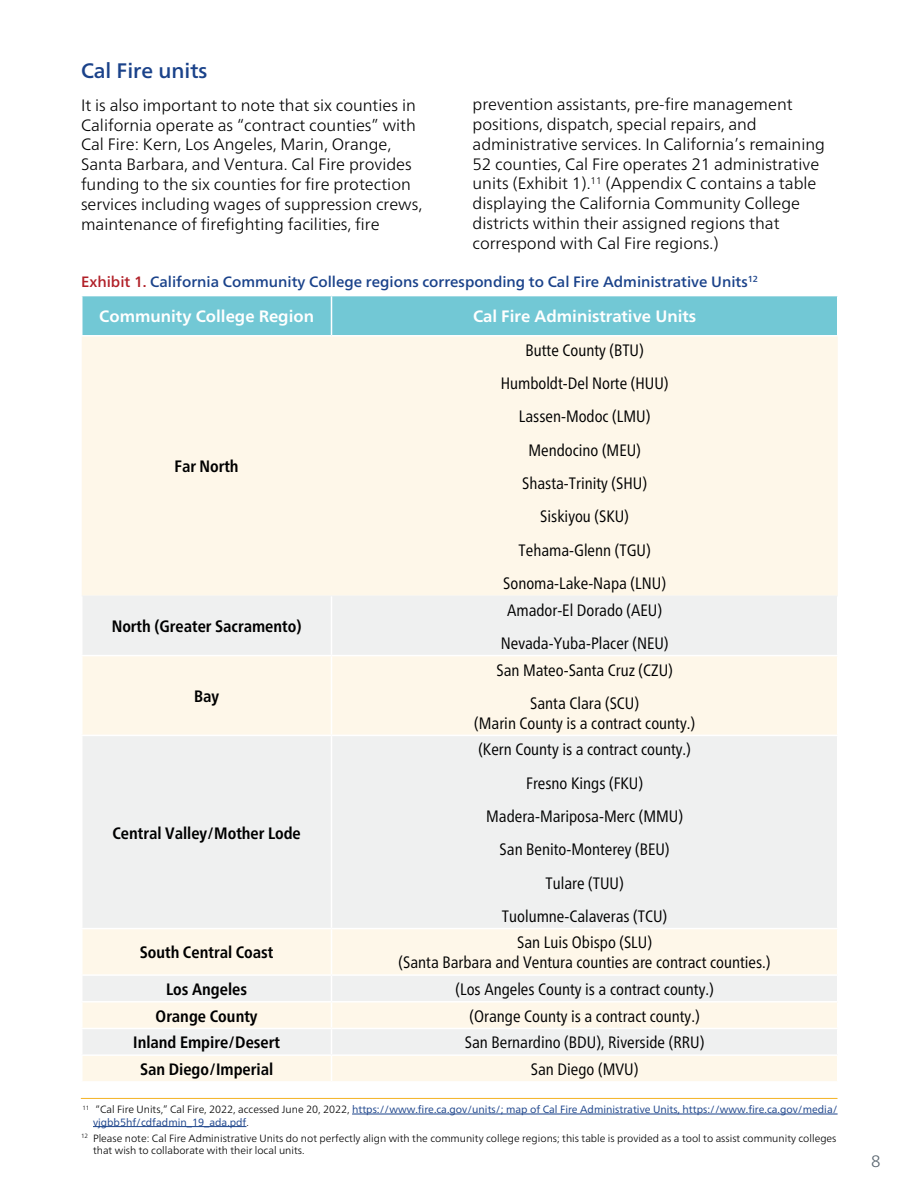
<style>
.page{position:relative;width:918px;height:1188px;background:#fff}
.page>*{position:absolute;margin:0;border:0;box-sizing:border-box;transform-origin:0 0}
.t1{font:500 21px "Frutiger Neue LT";color:#1a428a}
.t2{font:300 16.5px/19.8px "Frutiger Neue LT";color:#000}
.t3{font:condensed 16.5px/33.3px "Frutiger Neue LT";color:#000;text-align:center}
.t4{font:700 condensed 16.5px "Frutiger Neue LT";color:#000}
.t5{font:700 16.5px "Frutiger Neue LT";color:#fff}
.t6{font:300 16.5px "Frutiger Neue LT";color:#5b6670}
.t7{font:500 15px "Frutiger Neue LT";color:#1a428a}
.t8{font:300 10.5px/12.6px "Frutiger Neue LT";color:#000}
.t9{font:10.5px/12.6px "Frutiger Neue LT";color:#1a428a}
.s1{color:#b12028}
.s2{font-weight:300;color:#000}
</style>
<div class="page">
<div style="left:82px;top:296px;width:755px;height:39px;background:#72c8d5"></div>
<div style="left:82px;top:337px;width:756px;height:259px;background:#fef7e9"></div>
<div style="left:82px;top:596px;width:755px;height:59px;background:#eff0f0"></div>
<svg style="left:82px;top:656px;width:755px;height:425px;fill:#eff0f0"></svg>
<hr style="left:331px;top:296px;width:1px;height:39px;background:#fff">
<hr style="left:331px;top:596px;width:1px;height:59px;background:#fff">
<hr style="left:331px;top:656px;width:1px;height:79px;background:#fff">
<hr style="left:81px;top:735px;width:251px;height:1px;background:#fff">
<hr style="left:332px;top:735px;width:506px;height:1px;background:#fff">
<hr style="left:331px;top:736px;width:1px;height:192px;background:#fff">
<hr style="left:81px;top:928px;width:251px;height:1px;background:#fff">
<hr style="left:332px;top:928px;width:506px;height:1px;background:#fff">
<hr style="left:331px;top:929px;width:1px;height:45px;background:#fff">
<hr style="left:81px;top:974px;width:251px;height:2px;background:#fff">
<hr style="left:332px;top:974px;width:506px;height:2px;background:#fff">
<hr style="left:81px;top:1001px;width:251px;height:2px;background:#fff">
<hr style="left:332px;top:1001px;width:506px;height:2px;background:#fff">
<hr style="left:81px;top:1028px;width:251px;height:1px;background:#fff">
<hr style="left:332px;top:1028px;width:506px;height:1px;background:#fff">
<hr style="left:81px;top:1054px;width:251px;height:2px;background:#fff">
<hr style="left:332px;top:1054px;width:506px;height:2px;background:#fff">
<svg style="left:331px;top:976px;width:1px;height:105px"></svg>
<hr style="left:352px;top:1114px;width:486px;height:1px;background:#1a428a">
<hr style="left:93px;top:1126px;width:153px;height:1px;background:#1a428a">
<hr style="left:81px;top:1098px;width:756px;height:1px;background:#f4b223">
<p class="t1" style="left:81px;top:58px;width:128px">Cal Fire units</p>
<p class="t2" style="left:81px;top:95px;width:343px">It is also important to note that six counties in California operate as “contract counties” with Cal Fire: Kern, Los Angeles, Marin, Orange, Santa Barbara, and Ventura. Cal Fire provides funding to the six counties for fire protection services including wages of suppression crews, maintenance of firefighting facilities, fire</p>
<p class="t2" style="left:472px;top:94px;width:354px">prevention assistants, pre-fire management positions, dispatch, special repairs, and administrative services. In California’s remaining 52 counties, Cal Fire operates 21 administrative units (Exhibit 1).<sup>11</sup> (Appendix C contains a table displaying the California Community College districts within their assigned regions that correspond with Cal Fire regions.)</p>
<p class="t7" style="left:81px;top:272px;width:679px"><span class="s1">Exhibit 1.</span> California Community College regions corresponding to Cal Fire Administrative Units<sup>12</sup></p>
<p class="t5" style="left:99px;top:307px;width:216px">Community College Region</p>
<p class="t5" style="left:473px;top:307px;width:225px">Cal Fire Administrative Units</p>
<p class="t4" style="left:175px;top:457px;width:66px">Far North</p>
<p class="t4" style="left:112px;top:617px;width:191px">North (Greater Sacramento)</p>
<p class="t4" style="left:194px;top:687px;width:27px">Bay</p>
<p class="t4" style="left:112px;top:823px;width:190px">Central Valley/Mother Lode</p>
<p class="t3" style="left:501px;top:333px;width:169px">Butte County (BTU)<br>Humboldt-Del Norte (HUU)<br>Lassen-Modoc (LMU)<br>Mendocino (MEU)<br>Shasta-Trinity (SHU)<br>Siskiyou (SKU)<br>Tehama-Glenn (TGU)<br>Sonoma-Lake-Napa (LNU)</p>
<p class="t3" style="left:501px;top:593px;width:169px">Amador-El Dorado (AEU)<br>Nevada-Yuba-Placer (NEU)</p>
<p class="t3" style="left:496px;top:653px;width:178px">San Mateo-Santa Cruz (CZU)<br>Santa Clara (SCU)</p>
<p class="t3" style="left:474px;top:706px;width:222px">(Marin County is a contract county.)</p>
<p class="t3" style="left:478px;top:733px;width:214px">(Kern County is a contract county.)<br>Fresno Kings (FKU)<br>Madera-Mariposa-Merc (MMU)<br>San Benito-Monterey (BEU)<br>Tulare (TUU)<br>Tuolumne-Calaveras (TCU)</p>
<p class="t4" style="left:140px;top:943px;width:135px">South Central Coast</p>
<p class="t3" style="left:399px;top:933px;width:373px;line-height:19.8px">San Luis Obispo (SLU)<br>(Santa Barbara and Ventura counties are contract counties.)</p>
<p class="t4" style="left:166px;top:980px;width:82px">Los Angeles</p>
<p class="t3" style="left:456px;top:973px;width:260px">(Los Angeles County is a contract county.)</p>
<p class="t4" style="left:156px;top:1006px;width:103px">Orange County</p>
<p class="t3" style="left:470px;top:999px;width:232px">(Orange County is a contract county.)</p>
<p class="t4" style="left:133px;top:1033px;width:148px">Inland Empire/Desert</p>
<p class="t3" style="left:465px;top:1026px;width:241px">San Bernardino (BDU), Riverside (RRU)</p>
<p class="t4" style="left:140px;top:1060px;width:135px">San Diego/Imperial</p>
<p class="t3" style="left:531px;top:1053px;width:109px">San Diego (MVU)</p>
<p class="t9" style="left:93px;top:1103px;width:746px;text-indent:-11px"><sup>11</sup> <span class="s2">“Cal Fire Units,” Cal Fire, 2022, accessed June 20, 2022,</span> https://www.fire.ca.gov/units/; map of Cal Fire Administrative Units, https://www.fire.ca.gov/media/ vjgbb5hf/cdfadmin_19_ada.pdf<span class="s2">.</span></p>
<p class="t8" style="left:93px;top:1132px;width:745px;text-indent:-12px"><sup>12</sup> Please note: Cal Fire Administrative Units do not perfectly align with the community college regions; this table is provided as a tool to assist community colleges that wish to collaborate with their local units.</p>
<p class="t6" style="left:871px;top:1152px;width:11px">8</p>
</div>
